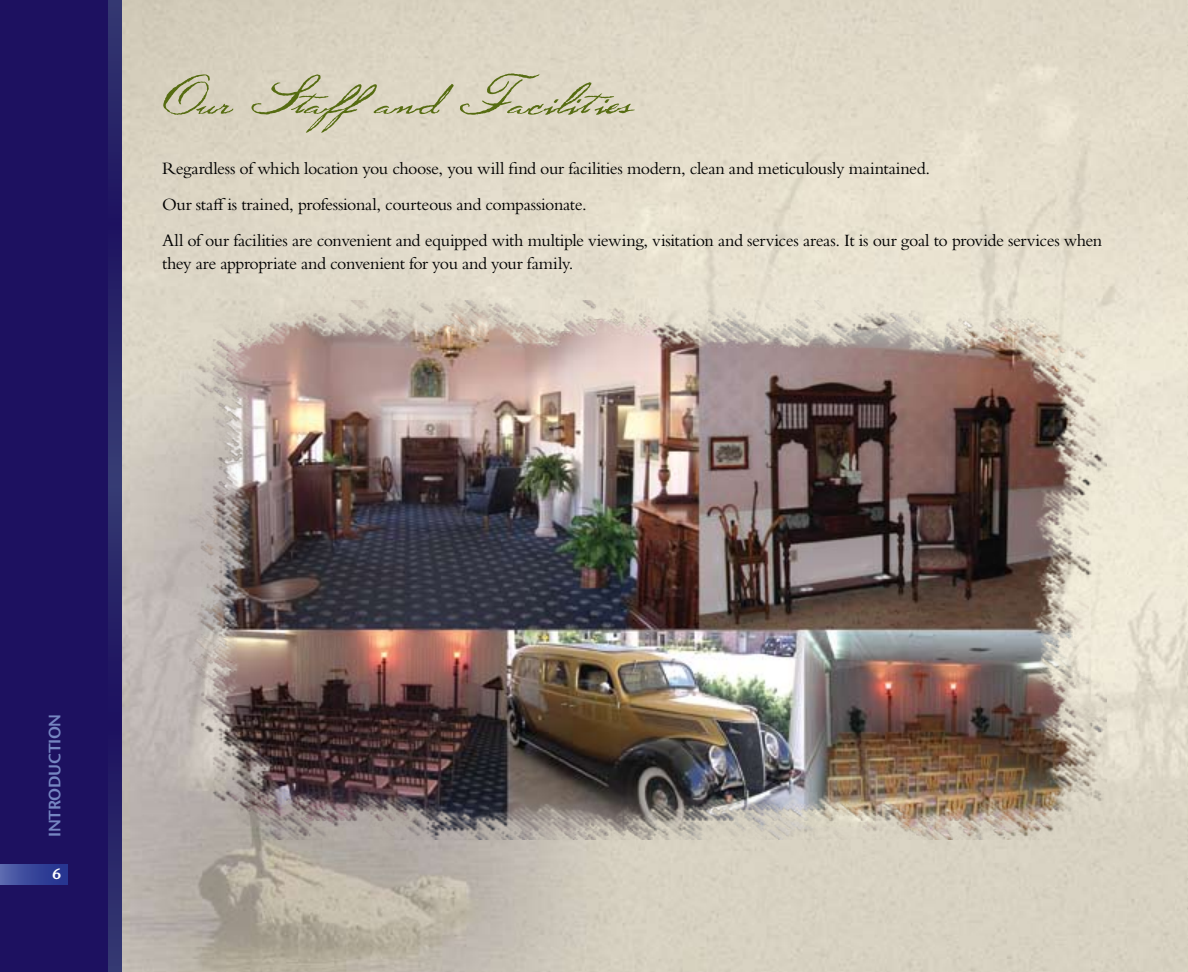
<style>
.page{position:relative;width:1188px;height:972px;background:#fff}
.page>*{position:absolute;margin:0;border:0;box-sizing:border-box;transform-origin:0 0}
.t1{font:72px "Old Glory";letter-spacing:-.01em;color:#566c11}
.t2{font:18px/36px "Bembo Std";letter-spacing:-.025em;color:#000}
.t3{font:600 16.5px "Stone Sans";letter-spacing:-.025em;color:#7686c2}
.t4{font:600 15px "Stone Sans";color:#fff}
</style>
<div class="page">
<svg style="left:108px;top:0;width:14px;height:972px;background:#282668"></svg>
<div style="left:0;top:0;width:108px;height:972px;background:#1d1160"></div>
<div style="left:0;top:864px;width:68px;height:20px;background:linear-gradient(to right,#5563ab,#202e8d)"></div>
<img style="left:189px;top:300px;width:918px;height:540px">
<h1 class="t1" style="left:162px;top:68px;width:473px">Our Staffand Facilities</h1>
<p class="t2" style="left:162px;top:150px;width:942px">Regardless of which location you choose, you will find our facilities modern, clean and meticulously maintained.<br>Our staff is trained, professional, courteous and compassionate.<br>All of our facilities are convenient and equipped with multiple viewing, visitation and services areas. It is our goal to provide services when</p>
<p class="t2" style="left:162px;top:245px;width:413px">they are appropriate and convenient for you and your family.</p>
<p class="t3" style="left:44px;top:837px;width:125px;rotate:-90deg">Introduction</p>
<p class="t4" style="left:53px;top:865px;width:10px">6</p>
</div>
